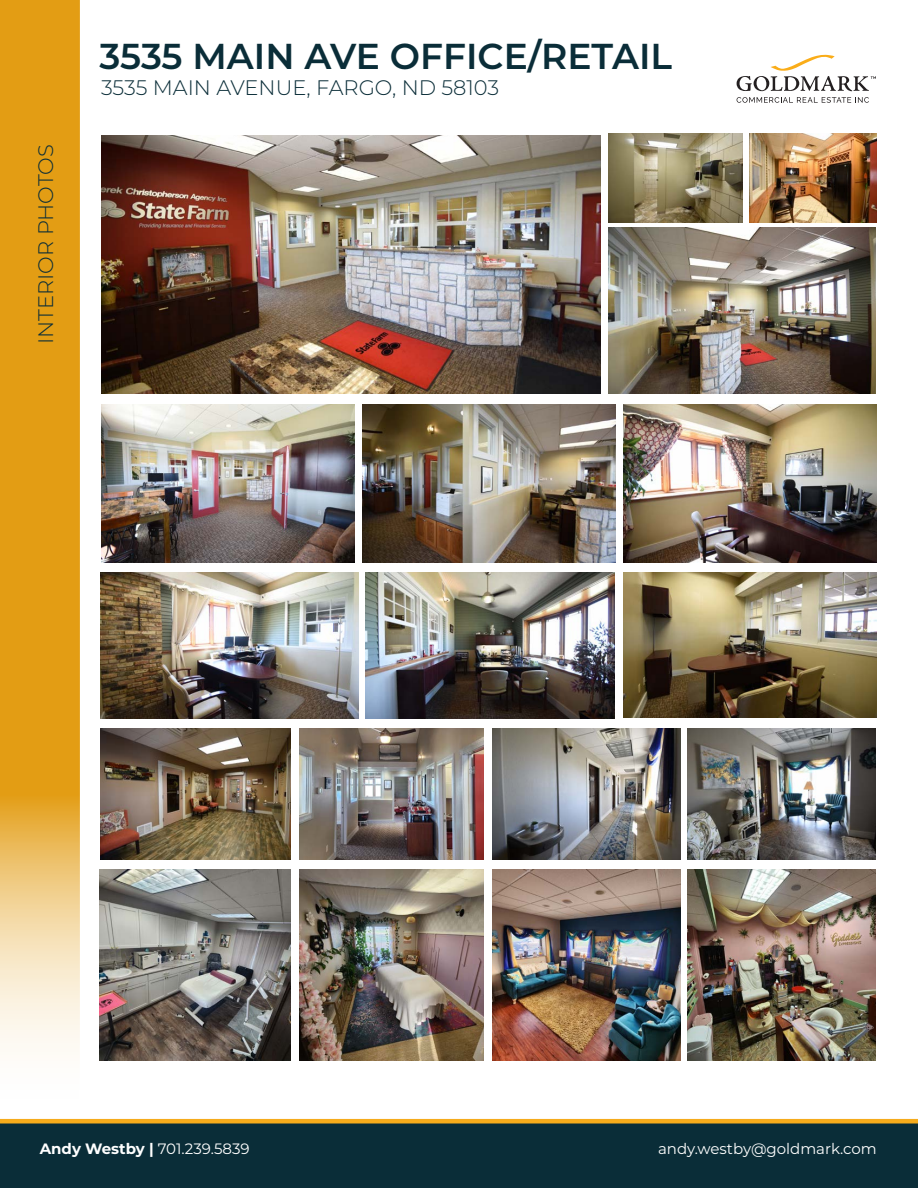
<style>
.page{position:relative;width:918px;height:1188px;background:#fff}
.page>*{position:absolute;margin:0;border:0;box-sizing:border-box;transform-origin:0 0}
.t1{font:600 36px "Montserrat";color:#0a2d38}
.t2{font:300 21px "Montserrat";color:#0a2d38}
.t3{font:15px "Montserrat";color:#fff}
.s1{font-weight:700}
</style>
<div class="page">
<svg style="left:737px;top:54px;width:139px;height:37px"></svg>
<svg style="left:737px;top:97px;width:132px;height:6px"></svg>
<svg style="left:0;top:0;width:79px;height:1119px;background:#e8af41"></svg>
<div style="left:0;top:1124px;width:918px;height:64px;background:#0a2d38"></div>
<div style="left:0;top:1119px;width:918px;height:5px;border:2px solid #f5ab1c"></div>
<img style="left:101px;top:135px;width:499px;height:259px">
<img style="left:609px;top:228px;width:267px;height:166px">
<img style="left:101px;top:404px;width:254px;height:158px">
<img style="left:362px;top:404px;width:254px;height:158px">
<img style="left:623px;top:404px;width:254px;height:158px">
<img style="left:623px;top:572px;width:254px;height:145px">
<img style="left:101px;top:572px;width:257px;height:146px">
<img style="left:366px;top:572px;width:249px;height:146px">
<img style="left:100px;top:728px;width:191px;height:131px">
<img style="left:300px;top:728px;width:183px;height:131px">
<img style="left:492px;top:728px;width:188px;height:131px">
<img style="left:688px;top:728px;width:188px;height:131px">
<img style="left:609px;top:134px;width:133px;height:88px">
<img style="left:749px;top:134px;width:128px;height:88px">
<img style="left:100px;top:870px;width:191px;height:191px">
<img style="left:300px;top:870px;width:183px;height:191px">
<img style="left:492px;top:870px;width:188px;height:191px">
<img style="left:688px;top:870px;width:188px;height:191px">
<p class="t2" style="left:31px;top:344px;width:201px;rotate:-90deg">INTERIOR PHOTOS</p>
<p class="t1" style="left:100px;top:31px;width:574px">3535 MAIN AVE OFFICE/RETAIL</p>
<p class="t2" style="left:101px;top:73px;width:400px">3535 MAIN AVENUE, FARGO, ND 58103</p>
<p class="t3" style="left:40px;top:1138px;width:211px"><span class="s1">Andy Westby |</span> 701.239.5839</p>
<p class="t3" style="left:658px;top:1138px;width:220px">andy.westby@goldmark.com</p>
</div>
